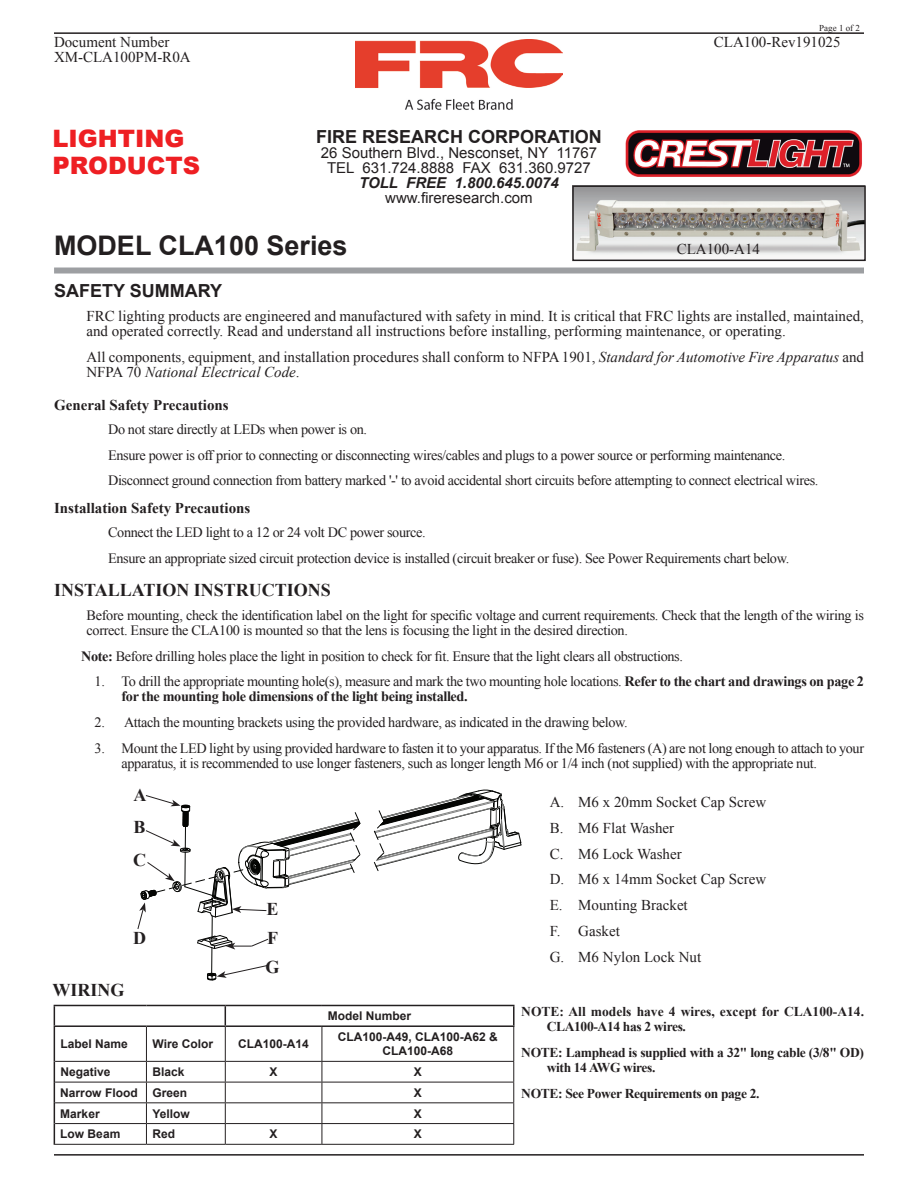
<style>
.page{position:relative;width:918px;height:1188px;background:#fff}
.page>*{position:absolute;margin:0;border:0;box-sizing:border-box;transform-origin:0 0}
.t1{font:700 27px "Arial";color:#231f20}
.t2{font:900 24px/27px "Arial";color:#ee1f23}
.t3{font:700 18px/29px "Times New Roman";color:#231f20;text-align:justify}
.t4{font:700 18px "Arial";color:#231f20}
.t5{font:15px/25.8px "Times New Roman";color:#231f20}
.t6{font:15px/15px "Arial";color:#231f20;text-align:center}
.t7{font:700 15px "Times New Roman";color:#231f20}
.t8{font:italic 700 15px "Arial";color:#231f20}
.t9{font:14.25px/25.8px "Times New Roman";letter-spacing:-.025em;color:#231f20}
.t10{font:700 14.25px/15px "Times New Roman";letter-spacing:-.025em;color:#231f20}
.t11{font:700 13.5px/15px "Times New Roman";letter-spacing:-.025em;color:#231f20}
.t12{font:700 13.5px/15px "Times New Roman";color:#231f20}
.t13{font:700 12px/14.4px "Arial";color:#231f20;text-align:center}
.t14{font:9px "Times New Roman";color:#231f20}
.s1{font-style:italic}
.s2{font-weight:700}
.s3{font-weight:400}
</style>
<div class="page">
<hr style="left:54px;top:32px;width:810px;height:2px;background:#231f20">
<hr style="left:54px;top:1154px;width:810px;height:2px;background:#231f20">
<img style="left:355px;top:40px;width:208px;height:70px">
<img style="left:625px;top:130px;width:237px;height:47px">
<div style="left:54px;top:268px;width:810px;height:6px;background:#9d9fa2"></div>
<img style="left:575px;top:188px;width:288px;height:67px">
<div style="left:572px;top:185px;width:294px;height:76px;border:2px solid #231f20"></div>
<hr style="left:54px;top:1005px;width:92px;height:1px;background:#231f20">
<svg style="left:54px;top:1006px;width:1px;height:19px"></svg>
<hr style="left:146px;top:1005px;width:79px;height:1px;background:#231f20">
<hr style="left:225px;top:1005px;width:97px;height:1px;background:#231f20">
<svg style="left:225px;top:1006px;width:1px;height:19px"></svg>
<hr style="left:322px;top:1005px;width:193px;height:1px;background:#231f20">
<svg style="left:513px;top:1006px;width:2px;height:19px"></svg>
<hr style="left:54px;top:1025px;width:92px;height:2px;background:#231f20">
<hr style="left:54px;top:1027px;width:1px;height:34px;background:#231f20">
<hr style="left:146px;top:1025px;width:79px;height:2px;background:#231f20">
<hr style="left:225px;top:1025px;width:97px;height:2px;background:#231f20">
<hr style="left:322px;top:1025px;width:193px;height:2px;background:#231f20">
<svg style="left:54px;top:1061px;width:1px;height:83px"></svg>
<hr style="left:513px;top:1027px;width:1px;height:34px;background:#231f20">
<hr style="left:55px;top:1061px;width:91px;height:1px;background:#231f20">
<hr style="left:146px;top:1061px;width:79px;height:1px;background:#231f20">
<hr style="left:225px;top:1061px;width:97px;height:1px;background:#231f20">
<hr style="left:322px;top:1061px;width:192px;height:1px;background:#231f20">
<hr style="left:55px;top:1082px;width:91px;height:1px;background:#231f20">
<hr style="left:146px;top:1082px;width:79px;height:1px;background:#231f20">
<hr style="left:225px;top:1082px;width:97px;height:1px;background:#231f20">
<hr style="left:322px;top:1082px;width:192px;height:1px;background:#231f20">
<hr style="left:55px;top:1102px;width:91px;height:1px;background:#231f20">
<hr style="left:146px;top:1102px;width:79px;height:1px;background:#231f20">
<hr style="left:225px;top:1102px;width:97px;height:1px;background:#231f20">
<hr style="left:322px;top:1102px;width:192px;height:1px;background:#231f20">
<hr style="left:55px;top:1123px;width:91px;height:1px;background:#231f20">
<hr style="left:146px;top:1123px;width:79px;height:1px;background:#231f20">
<hr style="left:225px;top:1123px;width:97px;height:1px;background:#231f20">
<hr style="left:322px;top:1123px;width:192px;height:1px;background:#231f20">
<svg style="left:513px;top:1062px;width:1px;height:82px"></svg>
<hr style="left:54px;top:1144px;width:92px;height:1px;background:#231f20">
<hr style="left:146px;top:1144px;width:79px;height:1px;background:#231f20">
<hr style="left:225px;top:1144px;width:97px;height:1px;background:#231f20">
<hr style="left:322px;top:1144px;width:192px;height:1px;background:#231f20">
<hr style="left:322px;top:1027px;width:1px;height:34px;background:#231f20">
<svg style="left:322px;top:1062px;width:1px;height:82px"></svg>
<hr style="left:225px;top:1027px;width:1px;height:34px;background:#231f20">
<svg style="left:225px;top:1062px;width:1px;height:82px"></svg>
<hr style="left:146px;top:1027px;width:1px;height:34px;background:#231f20">
<svg style="left:146px;top:1062px;width:1px;height:82px"></svg>
<svg style="left:374px;top:790px;width:148px;height:81px"></svg>
<svg style="left:137px;top:795px;width:224px;height:186px"></svg>
<p class="t5" style="left:54px;top:35px;width:138px;line-height:14.7px">Document Number<br>XM-CLA100PM-R0A</p>
<h2 class="t2" style="left:52px;top:124px;width:149px">LIGHTING<br>PRODUCTS</h2>
<p class="t4" style="left:316px;top:125px;width:287px">FIRE RESEARCH CORPORATION</p>
<p class="t6" style="left:321px;top:145px;width:278px">26 Southern Blvd., Nesconset, NY 11767<br>TEL 631.724.8888 FAX 631.360.9727</p>
<p class="t8" style="left:359px;top:173px;width:201px">TOLL FREE 1.800.645.0074</p>
<p class="t6" style="left:385px;top:190px;width:149px">www.fireresearch.com</p>
<h1 class="t1" style="left:54px;top:227px;width:295px">MODEL CLA100 Series</h1>
<p class="t14" style="left:819px;top:22px;width:42px">Page 1 of 2</p>
<p class="t5" style="left:714px;top:29px;width:128px">CLA100-Rev191025</p>
<p class="t5" style="left:677px;top:236px;width:85px">CLA100-A14</p>
<p class="t4" style="left:54px;top:279px;width:170px">SAFETY SUMMARY</p>
<p class="t5" style="left:86px;top:308px;width:779px;line-height:15px">FRC lighting products are engineered and manufactured with safety in mind. It is critical that FRC lights are installed, maintained, and operated correctly. Read and understand all instructions before installing, performing maintenance, or operating.</p>
<p class="t5" style="left:86px;top:349px;width:779px;line-height:15px">All components, equipment, and installation procedures shall conform to NFPA 1901, <span class="s1">Standard for Automotive Fire Apparatus</span> and<br>NFPA 70 <span class="s1">National Electrical Code</span>.</p>
<p class="t7" style="left:54px;top:395px;width:176px">General Safety Precautions</p>
<p class="t9" style="left:108px;top:416px;width:712px">Do not stare directly at LEDs when power is on.<br>Ensure power is off prior to connecting or disconnecting wires/cables and plugs to a power source or performing maintenance.<br>Disconnect ground connection from battery marked '-' to avoid accidental short circuits before attempting to connect electrical wires.</p>
<p class="t7" style="left:54px;top:498px;width:198px">Installation Safety Precautions</p>
<p class="t9" style="left:108px;top:519px;width:683px">Connect the LED light to a 12 or 24 volt DC power source.<br>Ensure an appropriate sized circuit protection device is installed (circuit breaker or fuse). See Power Requirements chart below.</p>
<p class="t3" style="left:54px;top:575px;width:278px">INSTALLATION INSTRUCTIONS</p>
<p class="t9" style="left:86px;top:607px;width:779px;line-height:15px">Before mounting, check the identification label on the light for specific voltage and current requirements. Check that the length of the wiring is correct. Ensure the CLA100 is mounted so that the lens is focusing the light in the desired direction.</p>
<p class="t9" style="left:81px;top:643px;width:603px"><span class="s2">Note:</span> Before drilling holes place the light in position to check for fit. Ensure that the light clears all obstructions.</p>
<p class="t10" style="left:122px;top:674px;width:744px;text-indent:-27px"><span class="s3">1. To drill the appropriate mounting hole(s), measure and mark the two mounting hole locations.</span> Refer to the chart and drawings on page 2 for the mounting hole dimensions of the light being installed.</p>
<p class="t9" style="left:95px;top:709px;width:535px">2. Attach the mounting brackets using the provided hardware, as indicated in the drawing below.</p>
<p class="t9" style="left:122px;top:740px;width:744px;line-height:15px;text-indent:-27px">3. Mount the LED light by using provided hardware to fasten it to your apparatus. If the M6 fasteners (A) are not long enough to attach to your apparatus, it is recommended to use longer fasteners, such as longer length M6 or 1/4 inch (not supplied) with the appropriate nut.</p>
<p class="t3" style="left:134px;top:780px;width:14px">A</p>
<p class="t3" style="left:133px;top:811px;width:14px;line-height:32.8px">B<br>C</p>
<p class="t3" style="left:133px;top:923px;width:14px">D</p>
<p class="t3" style="left:53px;top:975px;width:74px">WIRING</p>
<p class="t3" style="left:265px;top:894px;width:16px">E F G</p>
<p class="t13" style="left:328px;top:1009px;width:85px">Model Number</p>
<p class="t13" style="left:60px;top:1037px;width:69px">Label Name</p>
<p class="t13" style="left:152px;top:1037px;width:62px">Wire Color</p>
<p class="t13" style="left:238px;top:1037px;width:72px">CLA100-A14</p>
<p class="t13" style="left:338px;top:1030px;width:162px">CLA100-A49, CLA100-A62 &amp;<br>CLA100-A68</p>
<p class="t13" style="left:60px;top:1065px;width:52px">Negative</p>
<p class="t13" style="left:152px;top:1065px;width:34px">Black</p>
<p class="t13" style="left:270px;top:1065px;width:10px">X</p>
<p class="t13" style="left:414px;top:1065px;width:10px">X</p>
<p class="t13" style="left:60px;top:1086px;width:128px">Narrow Flood Green</p>
<p class="t13" style="left:414px;top:1086px;width:10px">X</p>
<p class="t13" style="left:60px;top:1107px;width:41px">Marker</p>
<p class="t13" style="left:152px;top:1107px;width:39px">Yellow</p>
<p class="t13" style="left:414px;top:1107px;width:10px">X</p>
<p class="t13" style="left:60px;top:1127px;width:62px">Low Beam</p>
<p class="t13" style="left:152px;top:1127px;width:24px">Red</p>
<p class="t13" style="left:270px;top:1127px;width:10px">X</p>
<p class="t13" style="left:414px;top:1127px;width:10px">X</p>
<p class="t5" style="left:550px;top:789px;width:218px">A. M6 x 20mm Socket Cap Screw<br>B. M6 Flat Washer<br>C. M6 Lock Washer<br>D. M6 x 14mm Socket Cap Screw<br>E. Mounting Bracket<br>F. Gasket<br>G. M6 Nylon Lock Nut</p>
<p class="t12" style="left:547px;top:1004px;width:319px;text-indent:-25px">NOTE: All models have 4 wires, except for CLA100-A14.<br>CLA100-A14 has 2 wires.</p>
<p class="t11" style="left:547px;top:1045px;width:319px;text-indent:-25px">NOTE: Lamphead is supplied with a 32" long cable (3/8" OD) with 14 AWG wires.</p>
<p class="t11" style="left:521px;top:1085px;width:240px">NOTE: See Power Requirements on page 2.</p>
</div>
